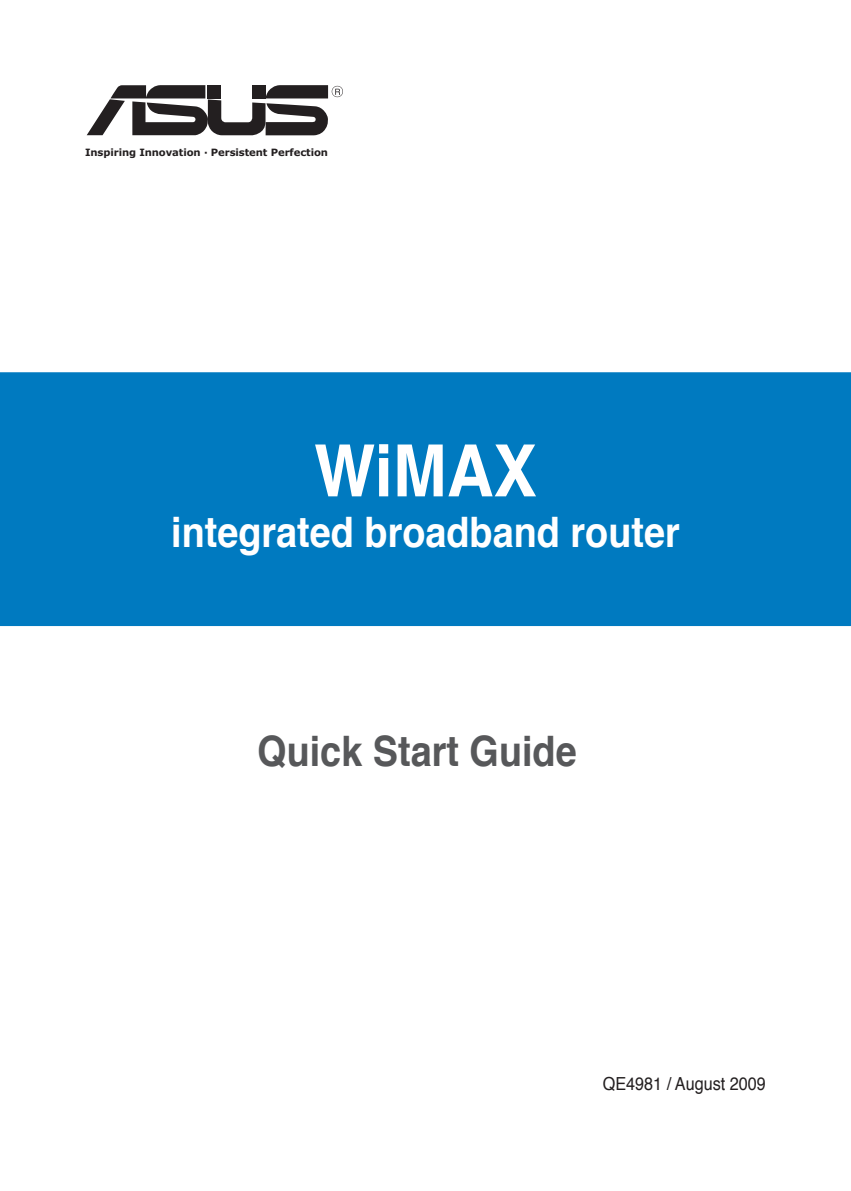
<style>
.page{position:relative;width:851px;height:1191px;background:#fff}
.page>*{position:absolute;margin:0;border:0;box-sizing:border-box;transform-origin:0 0}
.Product_Name_1{font:700 72px "Helvetica";color:#fff;scale:.9 1}
.Product_Name_1-2{font:700 42px "Helvetica";color:#fff;scale:.9 1}
.Chapter_Title{font:700 42px "Helvetica";color:#57585a;scale:.9 1}
.MCN_No{font:18px "Helvetica";color:#231f20;scale:.9 1}
.t1{font:700 10.2px "Verdana";letter-spacing:-.01em;color:#231f20}
</style>
<div class="page">
<div style="left:2px;top:374px;width:847px;height:250px;background:#007ac0"></div>
<div style="left:0;top:372px;width:850px;height:254px;border:3px solid #007ac0"></div>
<svg style="left:87px;top:85px;width:256px;height:50px"></svg>
<p class="t1" style="left:85px;top:146px;width:244px">Inspiring Innovation · Persistent Perfection</p>
<p class="Product_Name_1" style="left:314px;top:422px;width:249px">WiMAX</p>
<p class="Product_Name_1-2" style="left:171px;top:503px;width:566px">integrated broadband router</p>
<p class="Chapter_Title" style="left:257px;top:722px;width:356px">Quick Start Guide</p>
<p class="MCN_No" style="left:602px;top:1071px;width:183px">QE4981 / August 2009</p>
</div>
